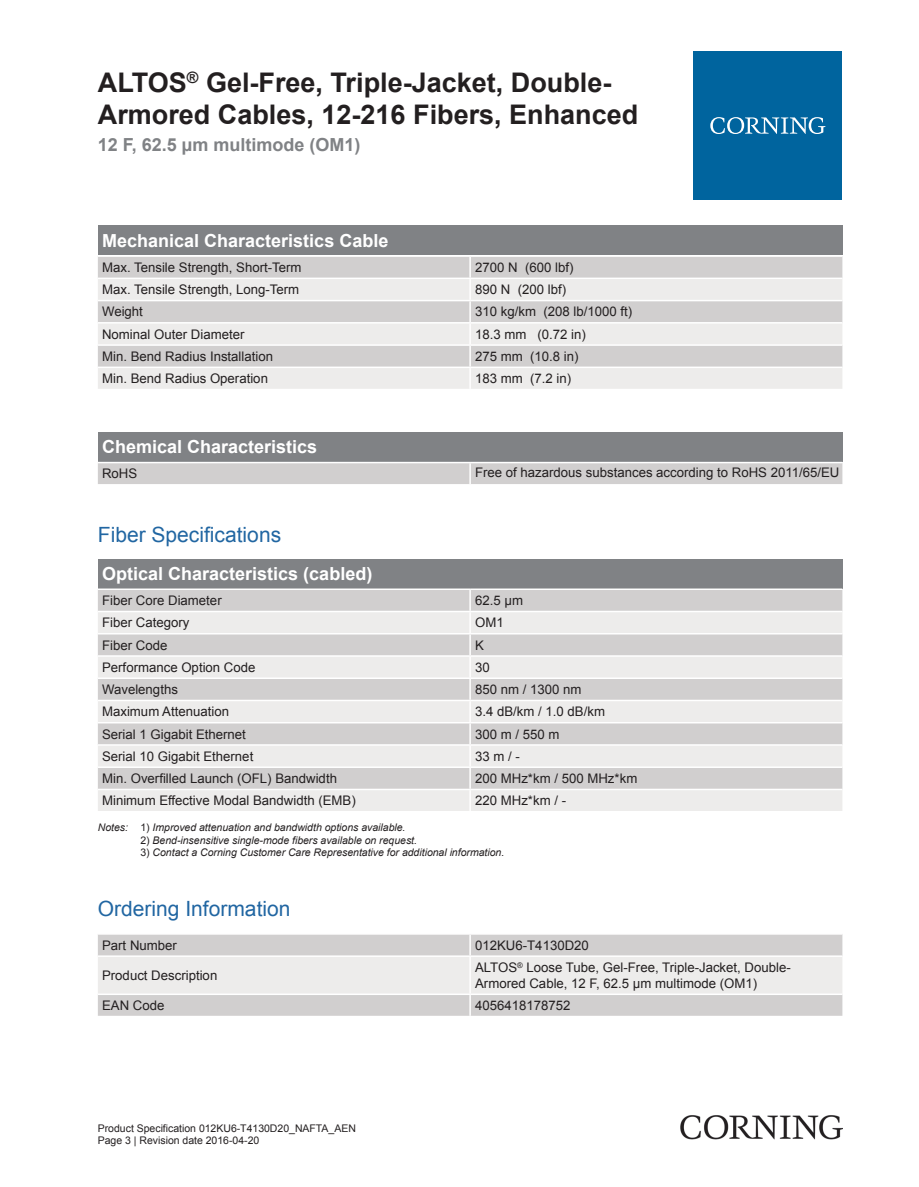
<style>
.page{position:relative;width:919px;height:1187px;background:#fff}
.page>*{position:absolute;margin:0;border:0;box-sizing:border-box;transform-origin:0 0}
.t1{font:700 27px/32.4px "Arial";color:#231f20}
.t2{font:21px "Arial";color:#2166a2}
.t3{font:700 18px "Arial";color:#fff}
.t4{font:700 18px "Arial";color:#808285}
.t5{font:13.2px/15.9px "Arial";color:#231f20}
.t6{font:italic 10.5px "Arial";color:#231f20}
.t7{font:10.5px/12.6px "Arial";color:#231f20}
.s1{font-style:normal}
</style>
<div class="page">
<div style="left:98px;top:225px;width:744px;height:30px;background:#808285"></div>
<div style="left:98px;top:257px;width:744px;height:20px;background:#d1cfcf"></div>
<svg style="left:98px;top:279px;width:744px;height:110px;background:#e2e0e0"></svg>
<hr style="left:469px;top:257px;width:2px;height:20px;background:#fff">
<hr style="left:469px;top:279px;width:2px;height:21px;background:#fff">
<hr style="left:469px;top:301px;width:2px;height:21px;background:#fff">
<hr style="left:469px;top:323px;width:2px;height:21px;background:#fff">
<hr style="left:469px;top:346px;width:2px;height:20px;background:#fff">
<hr style="left:469px;top:368px;width:2px;height:21px;background:#fff">
<hr style="left:98px;top:300px;width:372px;height:1px;background:#fff">
<hr style="left:470px;top:300px;width:372px;height:1px;background:#fff">
<hr style="left:98px;top:322px;width:372px;height:1px;background:#fff">
<hr style="left:470px;top:322px;width:372px;height:1px;background:#fff">
<hr style="left:98px;top:344px;width:372px;height:2px;background:#fff">
<hr style="left:470px;top:344px;width:372px;height:2px;background:#fff">
<hr style="left:98px;top:366px;width:372px;height:2px;background:#fff">
<hr style="left:470px;top:366px;width:372px;height:2px;background:#fff">
<div style="left:98px;top:432px;width:744px;height:30px;background:#808285"></div>
<div style="left:98px;top:463px;width:744px;height:21px;background:#d1cfcf"></div>
<hr style="left:469px;top:463px;width:2px;height:21px;background:#fff">
<div style="left:98px;top:558px;width:744px;height:30px;background:#808285"></div>
<div style="left:98px;top:590px;width:744px;height:20px;background:#d1cfcf"></div>
<svg style="left:98px;top:612px;width:744px;height:198px;background:#e1dfdf"></svg>
<hr style="left:469px;top:590px;width:2px;height:20px;background:#fff">
<hr style="left:469px;top:612px;width:2px;height:21px;background:#fff">
<hr style="left:469px;top:634px;width:2px;height:21px;background:#fff">
<hr style="left:469px;top:656px;width:2px;height:21px;background:#fff">
<hr style="left:469px;top:679px;width:2px;height:20px;background:#fff">
<hr style="left:469px;top:701px;width:2px;height:21px;background:#fff">
<hr style="left:469px;top:723px;width:2px;height:21px;background:#fff">
<hr style="left:469px;top:745px;width:2px;height:21px;background:#fff">
<hr style="left:469px;top:768px;width:2px;height:20px;background:#fff">
<hr style="left:469px;top:790px;width:2px;height:20px;background:#fff">
<hr style="left:98px;top:633px;width:372px;height:1px;background:#fff">
<hr style="left:470px;top:633px;width:372px;height:1px;background:#fff">
<hr style="left:98px;top:655px;width:372px;height:1px;background:#fff">
<hr style="left:470px;top:655px;width:372px;height:1px;background:#fff">
<hr style="left:98px;top:677px;width:372px;height:2px;background:#fff">
<hr style="left:470px;top:677px;width:372px;height:2px;background:#fff">
<hr style="left:98px;top:699px;width:372px;height:2px;background:#fff">
<hr style="left:470px;top:699px;width:372px;height:2px;background:#fff">
<hr style="left:98px;top:722px;width:372px;height:1px;background:#fff">
<hr style="left:470px;top:722px;width:372px;height:1px;background:#fff">
<hr style="left:98px;top:744px;width:372px;height:1px;background:#fff">
<hr style="left:470px;top:744px;width:372px;height:1px;background:#fff">
<hr style="left:98px;top:766px;width:372px;height:2px;background:#fff">
<hr style="left:470px;top:766px;width:372px;height:2px;background:#fff">
<hr style="left:98px;top:788px;width:372px;height:2px;background:#fff">
<hr style="left:470px;top:788px;width:372px;height:2px;background:#fff">
<div style="left:98px;top:934px;width:744px;height:81px;background:#d1cfcf"></div>
<div style="left:98px;top:956px;width:744px;height:37px;background:#edeceb"></div>
<hr style="left:469px;top:934px;width:2px;height:21px;background:#fff">
<hr style="left:469px;top:956px;width:2px;height:37px;background:#fff">
<hr style="left:469px;top:994px;width:2px;height:21px;background:#fff">
<hr style="left:98px;top:955px;width:372px;height:1px;background:#fff">
<hr style="left:470px;top:955px;width:372px;height:1px;background:#fff">
<hr style="left:98px;top:993px;width:372px;height:1px;background:#fff">
<hr style="left:470px;top:993px;width:372px;height:1px;background:#fff">
<div style="left:693px;top:51px;width:149px;height:149px;background:#00649e"></div>
<svg style="left:710px;top:117px;width:115px;height:17px"></svg>
<img style="left:680px;top:1115px;width:162px;height:24px">
<h1 class="t1" style="left:98px;top:67px;width:542px">ALTOS<sup>®</sup> Gel-Free, Triple-Jacket, Double-<br>Armored Cables, 12-216 Fibers, Enhanced</h1>
<h3 class="t4" style="left:98px;top:132px;width:264px">12 F, 62.5 µm multimode (OM1)</h3>
<h3 class="t3" style="left:102px;top:229px;width:288px">Mechanical Characteristics Cable</h3>
<p class="t5" style="left:102px;top:259px;width:201px">Max. Tensile Strength, Short-Term</p>
<p class="t5" style="left:475px;top:259px;width:100px">2700 N (600 lbf)</p>
<p class="t5" style="left:102px;top:282px;width:199px">Max. Tensile Strength, Long-Term</p>
<p class="t5" style="left:475px;top:282px;width:92px">890 N (200 lbf)</p>
<p class="t5" style="left:102px;top:304px;width:42px">Weight</p>
<p class="t5" style="left:475px;top:304px;width:159px">310 kg/km (208 lb/1000 ft)</p>
<p class="t5" style="left:102px;top:326px;width:144px">Nominal Outer Diameter</p>
<p class="t5" style="left:475px;top:326px;width:112px">18.3 mm (0.72 in)</p>
<p class="t5" style="left:102px;top:348px;width:172px">Min. Bend Radius Installation</p>
<p class="t5" style="left:475px;top:348px;width:105px">275 mm (10.8 in)</p>
<p class="t5" style="left:102px;top:370px;width:167px">Min. Bend Radius Operation</p>
<p class="t5" style="left:475px;top:370px;width:98px">183 mm (7.2 in)</p>
<h3 class="t3" style="left:102px;top:435px;width:217px">Chemical Characteristics</h3>
<p class="t5" style="left:102px;top:466px;width:37px">RoHS</p>
<p class="t5" style="left:475px;top:464px;width:366px">Free of hazardous substances according to RoHS 2011/65/EU</p>
<h2 class="t2" style="left:98px;top:520px;width:185px">Fiber Specifications</h2>
<h3 class="t3" style="left:102px;top:562px;width:272px">Optical Characteristics (cabled)</h3>
<p class="t5" style="left:102px;top:592px;width:121px">Fiber Core Diameter</p>
<p class="t5" style="left:475px;top:592px;width:49px">62.5 µm</p>
<p class="t5" style="left:102px;top:615px;width:89px">Fiber Category</p>
<p class="t5" style="left:475px;top:615px;width:30px">OM1</p>
<p class="t5" style="left:102px;top:637px;width:67px">Fiber Code</p>
<p class="t5" style="left:475px;top:637px;width:10px">K</p>
<p class="t5" style="left:102px;top:659px;width:155px">Performance Option Code</p>
<p class="t5" style="left:475px;top:659px;width:16px">30</p>
<p class="t5" style="left:102px;top:681px;width:77px">Wavelengths</p>
<p class="t5" style="left:475px;top:681px;width:108px">850 nm / 1300 nm</p>
<p class="t5" style="left:102px;top:703px;width:128px">Maximum Attenuation</p>
<p class="t5" style="left:475px;top:703px;width:131px">3.4 dB/km / 1.0 dB/km</p>
<p class="t5" style="left:102px;top:726px;width:145px">Serial 1 Gigabit Ethernet</p>
<p class="t5" style="left:475px;top:726px;width:86px">300 m / 550 m</p>
<p class="t5" style="left:102px;top:748px;width:153px">Serial 10 Gigabit Ethernet</p>
<p class="t5" style="left:475px;top:748px;width:46px">33 m / -</p>
<p class="t5" style="left:102px;top:770px;width:236px">Min. Overfilled Launch (OFL) Bandwidth</p>
<p class="t5" style="left:475px;top:770px;width:164px">200 MHz*km / 500 MHz*km</p>
<p class="t5" style="left:102px;top:792px;width:255px">Minimum Effective Modal Bandwidth (EMB)</p>
<p class="t5" style="left:475px;top:792px;width:92px">220 MHz*km / -</p>
<p class="t6" style="left:98px;top:820px;width:309px">Notes: <span class="s1">1)</span> Improved attenuation and bandwidth options available.</p>
<p class="t6" style="left:140px;top:833px;width:278px"><span class="s1">2)</span> Bend-insensitive single-mode fibers available on request.</p>
<p class="t6" style="left:140px;top:845px;width:365px"><span class="s1">3)</span> Contact a Corning Customer Care Representative for additional information.</p>
<h2 class="t2" style="left:98px;top:895px;width:194px">Ordering Information</h2>
<p class="t5" style="left:102px;top:937px;width:76px">Part Number</p>
<p class="t5" style="left:475px;top:937px;width:115px">012KU6-T4130D20</p>
<p class="t5" style="left:102px;top:967px;width:117px">Product Description</p>
<p class="t5" style="left:475px;top:959px;width:317px">ALTOS<sup>®</sup> Loose Tube, Gel-Free, Triple-Jacket, Double-<br>Armored Cable, 12 F, 62.5 µm multimode (OM1)</p>
<p class="t5" style="left:102px;top:997px;width:64px">EAN Code</p>
<p class="t5" style="left:475px;top:997px;width:97px">4056418178752</p>
<p class="t7" style="left:98px;top:1121px;width:259px">Product Specification 012KU6-T4130D20_NAFTA_AEN<br>Page 3 | Revision date 2016-04-20</p>
</div>
